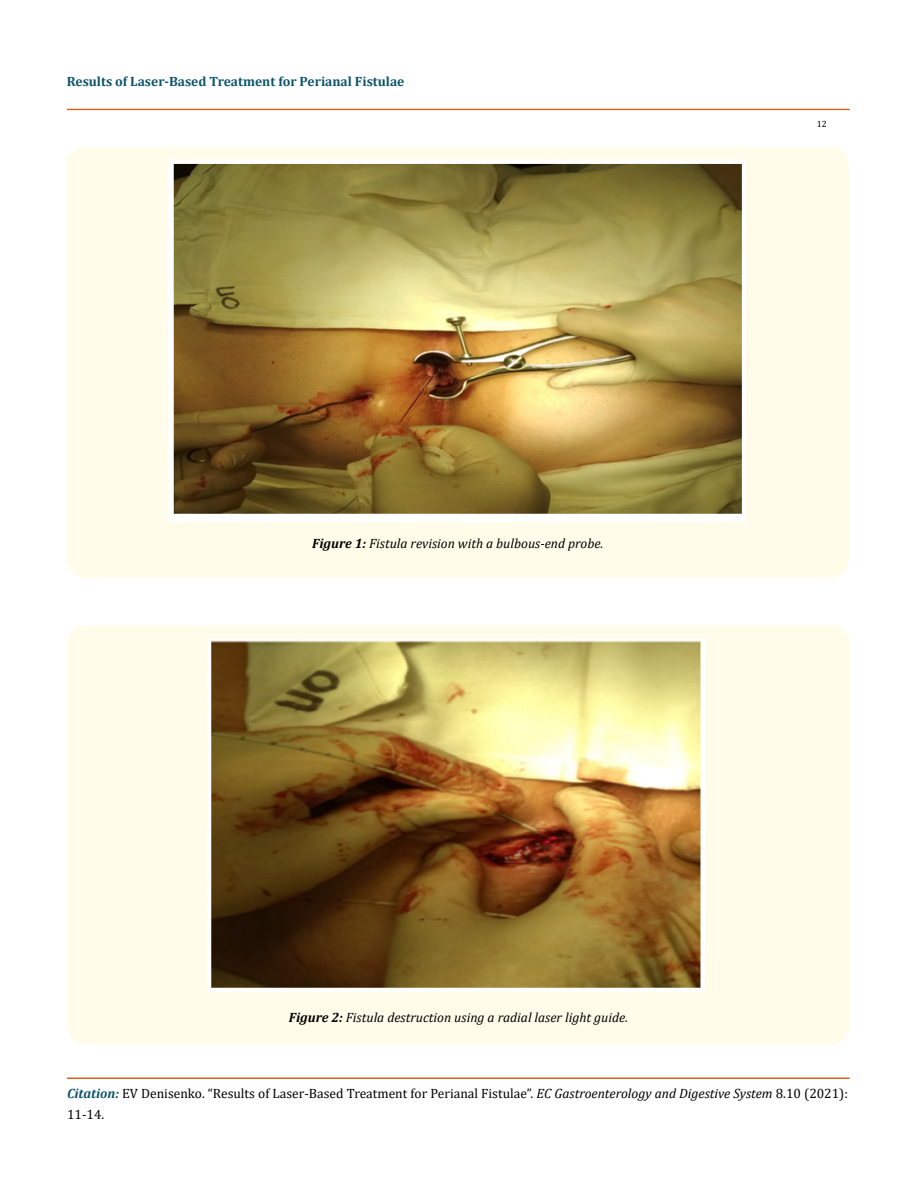
<style>
.page{position:relative;width:917px;height:1190px;background:#fff}
.page>*{position:absolute;margin:0;border:0;box-sizing:border-box;transform-origin:0 0}
.t1{font:13.5px/21px "Cambria";color:#000}
.t2{font:italic 13.5px "Cambria";color:#000}
.t3{font:700 13.5px "Cambria";color:#0e546a}
.t4{font:9px "Cambria";color:#000}
.s1{font-weight:700}
.s2{font-weight:700;font-style:italic;color:#0e546a}
.s3{font-style:italic}
</style>
<div class="page">
<div style="left:67px;top:109px;width:782px;height:1px;border:1px solid #e05d1a"></div>
<div style="left:67px;top:1078px;width:782px;height:1px;border:1px solid #e05d1a"></div>
<div style="left:67px;top:147px;width:781px;height:430px;background:#fffde9;border-radius:18px"></div>
<div style="left:68px;top:625px;width:781px;height:419px;background:#fffde9;border-radius:18px"></div>
<img style="left:168px;top:159px;width:577px;height:362px">
<img style="left:207px;top:638px;width:497px;height:353px">
<p class="t3" style="left:67px;top:72px;width:339px">Results of Laser-Based Treatment for Perianal Fistulae</p>
<p class="t2" style="left:312px;top:534px;width:293px"><span class="s1">Figure 1:</span> Fistula revision with a bulbous-end probe.</p>
<p class="t2" style="left:289px;top:1008px;width:341px"><span class="s1">Figure 2:</span> Fistula destruction using a radial laser light guide.</p>
<p class="t4" style="left:816px;top:118px;width:11px">12</p>
<p class="t1" style="left:67px;top:1083px;width:782px"><span class="s2">Citation:</span> EV Denisenko. “Results of Laser-Based Treatment for Perianal Fistulae”. <span class="s3">EC Gastroenterology and Digestive System</span> 8.10 (2021):<br>11-14.</p>
</div>
